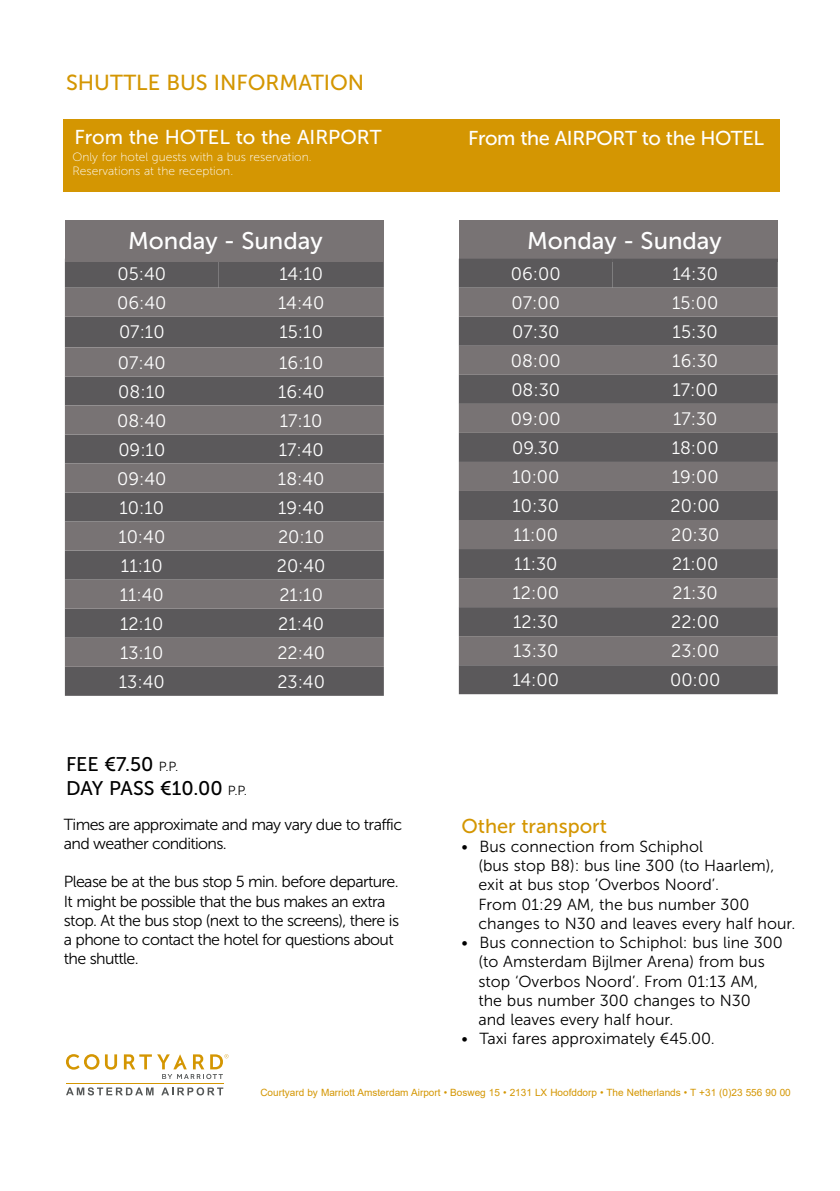
<style>
.page{position:relative;width:840px;height:1191px;background:#fff}
.page>*{position:absolute;margin:0;border:0;box-sizing:border-box;transform-origin:0 0}
.t1{font:24px "Museo Sans 500";color:#fff}
.t2{font:21.6px "Museo Sans 500";color:#d49602}
.t3{font:20px "Museo Sans 500";letter-spacing:-.015em;color:#fff}
.t4{font:20px "Museo Sans 500";color:#d49602}
.t5{font:19.6px/23.6px "Museo Sans 500";color:#000}
.t6{font:18px/29.2px "Museo Sans 300";color:#fff}
.t7{font:16px/19.2px "Museo Sans 300";color:#000}
.t8{font:16px/19.2px "Museo Sans 300";letter-spacing:-.04em;color:#000}
.t9{font:12px/14px "Museo Sans 100";color:#fff}
.t10{font:10px "Arial";color:#d49602}
.s1{font-family:"Museo Sans 300";font-size:13.2px}
</style>
<div class="page">
<div style="left:64px;top:119px;width:715px;height:73px;background:#d49602"></div>
<div style="left:65px;top:262px;width:318px;height:434px;background:#5b595b"></div>
<svg style="left:65px;top:288px;width:318px;height:379px;background:#6b6869"></svg>
<div style="left:65px;top:220px;width:318px;height:42px;background:#787374"></div>
<div style="left:458px;top:220px;width:319px;height:42px;background:#787374"></div>
<div style="left:458px;top:259px;width:319px;height:435px;background:#5b595b"></div>
<svg style="left:458px;top:288px;width:319px;height:377px;background:#6b6769"></svg>
<svg style="left:66px;top:1087px;width:87px;height:8px"></svg>
<svg style="left:161px;top:1087px;width:62px;height:8px"></svg>
<svg style="left:66px;top:1054px;width:33px;height:15px"></svg>
<svg style="left:105px;top:1054px;width:12px;height:15px"></svg>
<svg style="left:124px;top:1054px;width:104px;height:25px"></svg>
<hr style="left:66px;top:1083px;width:157px;height:1px;background:#d49602">
<h2 class="t2" style="left:66px;top:71px;width:300px">SHUTTLE BUS INFORMATION</h2>
<p class="t3" style="left:74px;top:126px;width:308px">From the HOTEL to the AIRPORT</p>
<p class="t9" style="left:72px;top:150px;width:240px">Only for hotel guests with a bus reservation.<br>Reservations at the reception.</p>
<h1 class="t1" style="left:128px;top:227px;width:196px">Monday - Sunday</h1>
<p class="t6" style="left:117px;top:259px;width:51px">05:40<br>06:40<br>07:10<br>07:40<br>08:10<br>08:40<br>09:10<br>09:40<br>10:10<br>10:40<br>11:10<br>11:40<br>12:10<br>13:10<br>13:40</p>
<p class="t6" style="left:277px;top:259px;width:50px">14:10<br>14:40<br>15:10<br>16:10<br>16:40<br>17:10<br>17:40<br>18:40<br>19:40<br>20:10<br>20:40<br>21:10<br>21:40<br>22:40<br>23:40</p>
<p class="t5" style="left:66px;top:752px;width:182px">FEE €7.50 <span class="s1">P.P.<br></span>DAY PASS €10.00 <span class="s1">P.P.</span></p>
<p class="t8" style="left:64px;top:814px;width:339px">Times are approximate and may vary due to traffic and weather conditions.</p>
<p class="t8" style="left:64px;top:872px;width:336px">Please be at the bus stop 5 min. before departure.<br>It might be possible that the bus makes an extra stop. At the bus stop (next to the screens), there is a phone to contact the hotel for questions about the shuttle.</p>
<p class="t3" style="left:468px;top:127px;width:297px">From the AIRPORT to the HOTEL</p>
<h1 class="t1" style="left:527px;top:227px;width:196px">Monday - Sunday</h1>
<p class="t6" style="left:510px;top:259px;width:51px">06:00<br>07:00<br>07:30<br>08:00<br>08:30<br>09:00<br>09.30<br>10:00<br>10:30<br>11:00<br>11:30<br>12:00<br>12:30<br>13:30<br>14:00</p>
<p class="t6" style="left:669px;top:259px;width:52px">14:30<br>15:00<br>15:30<br>16:30<br>17:00<br>17:30<br>18:00<br>19:00<br>20:00<br>20:30<br>21:00<br>21:30<br>22:00<br>23:00<br>00:00</p>
<p class="t4" style="left:461px;top:815px;width:147px">Other transport</p>
<p class="t7" style="left:478px;top:837px;width:318px;text-indent:-17px">• Bus connection from Schiphol<br>(bus stop B8): bus line 300 (to Haarlem), exit at bus stop ’Overbos Noord’.<br>From 01:29 AM, the bus number 300 changes to N30 and leaves every half hour.</p>
<p class="t7" style="left:478px;top:933px;width:306px;text-indent:-17px">• Bus connection to Schiphol: bus line 300 (to Amsterdam Bijlmer Arena) from bus stop ‘Overbos Noord’. From 01:13 AM, the bus number 300 changes to N30<br>and leaves every half hour.</p>
<p class="t7" style="left:461px;top:1029px;width:255px">• Taxi fares approximately €45.00.</p>
<p class="t10" style="left:260px;top:1086px;width:531px">Courtyard by Marriott Amsterdam Airport • Bosweg 15 • 2131 LX Hoofddorp • The Netherlands • T +31 (0)23 556 90 00</p>
</div>
